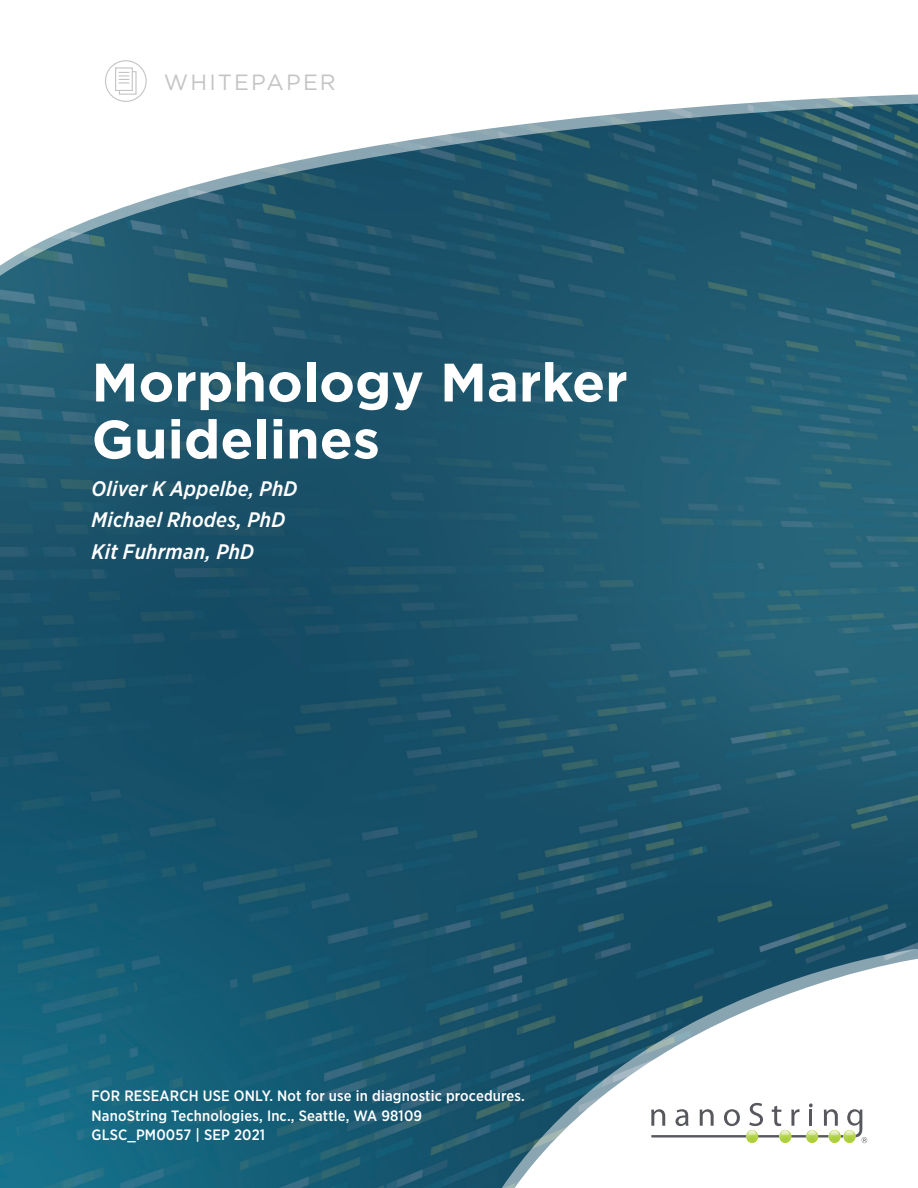
<style>
.page{position:relative;width:918px;height:1188px;background:#fff}
.page>*{position:absolute;margin:0;border:0;box-sizing:border-box;transform-origin:0 0}
.t1{font:700 54px/57px "Gotham";color:#fff}
.t2{font:22.05px "Gotham";letter-spacing:.09em;color:#c3c4c3}
.t3{font:italic 500 21px/31.5px "Gotham Narrow";letter-spacing:.01em;color:#fff}
.t4{font:500 15px/19.5px "Gotham Narrow";letter-spacing:.01em;color:#fff}
</style>
<div class="page">
<img style="left:0;top:307px;width:918px;height:881px">
<svg style="left:430px;top:942px;width:488px;height:246px;background:#1c536a"></svg>
<svg style="left:451px;top:957px;width:467px;height:231px"></svg>
<svg style="left:0;top:62px;width:918px;height:245px"></svg>
<svg style="left:651px;top:1103px;width:218px;height:47px"></svg>
<div style="left:106px;top:61px;width:40px;height:40px;background:#fff;border-radius:50%"></div>
<div style="left:105px;top:60px;width:42px;height:42px;border:1px solid #c3c4c3;border-radius:50%"></div>
<div style="left:119px;top:71px;width:18px;height:24px;background:#fff;border:1px solid #c3c4c3"></div>
<div style="left:115px;top:67px;width:18px;height:24px;background:#fff;border:1px solid #c3c4c3"></div>
<svg style="left:119px;top:72px;width:10px;height:11px"></svg>
<h2 class="t2" style="left:164px;top:72px;width:174px">WHITEPAPER</h2>
<h1 class="t1" style="left:92px;top:357px;width:538px">Morphology Marker<br>Guidelines</h1>
<h3 class="t3" style="left:92px;top:474px;width:207px">Oliver K Appelbe, PhD<br>Michael Rhodes, PhD<br>Kit Fuhrman, PhD</h3>
<p class="t4" style="left:92px;top:1087px;width:435px">FOR RESEARCH USE ONLY. Not for use in diagnostic procedures.<br>NanoString Technologies, Inc., Seattle, WA 98109<br>GLSC_PM0057 | SEP 2021</p>
</div>
